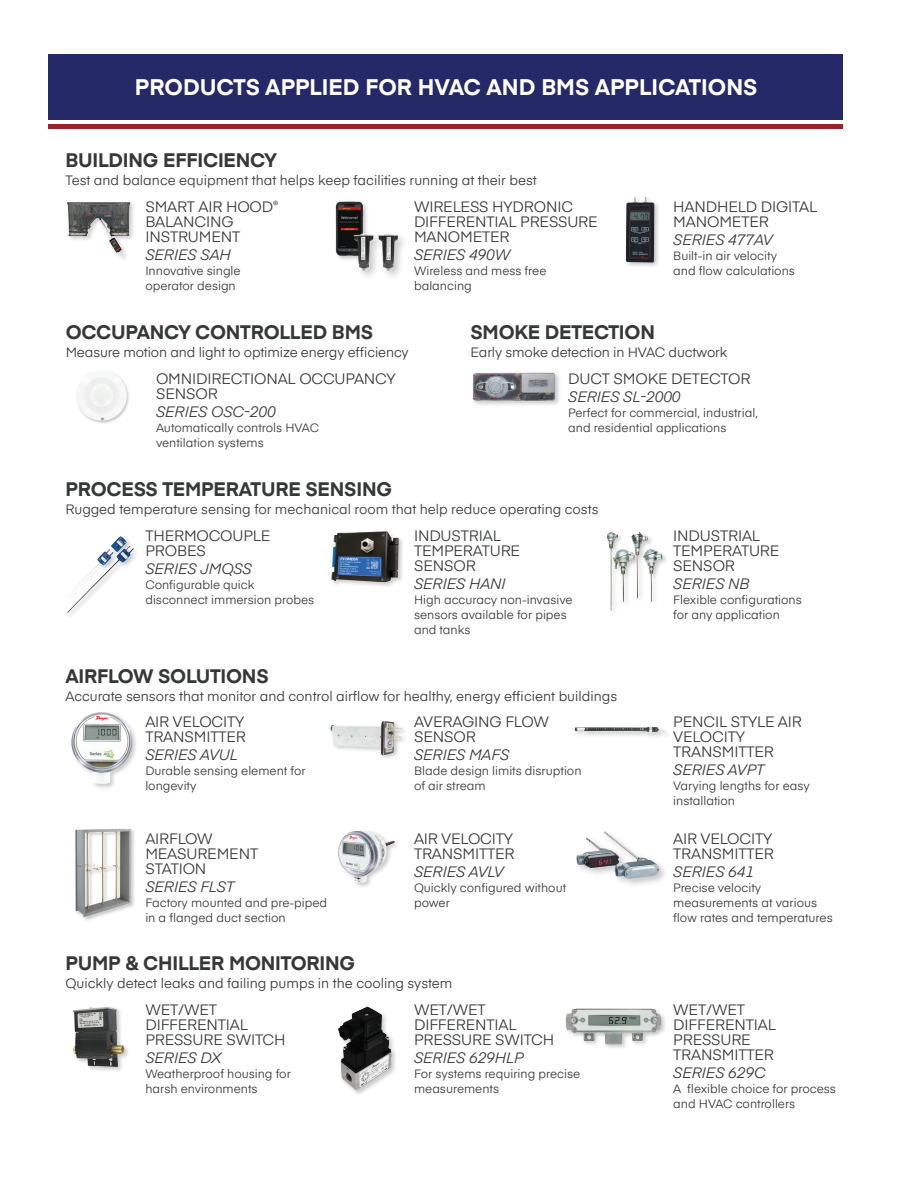
<style>
.page{position:relative;width:898px;height:1190px;background:#fff}
.page>*{position:absolute;margin:0;border:0;box-sizing:border-box;transform-origin:0 0}
.t1{font:700 22.5px "Eina 03";color:#fff}
.t2{font:700 19.5px "Eina 03";letter-spacing:-.01em;color:#343936}
.t3{font:15px/15px "Eina 03";letter-spacing:-.01em;color:#343936}
.t4{font:italic 15px "Eina 03";letter-spacing:-.01em;color:#343936}
.t5{font:13.5px "Eina 03";color:#343936}
.t6{font:12px/15px "Eina 03";color:#343936}
</style>
<div class="page">
<div style="left:48px;top:96px;width:795px;height:33px;background:linear-gradient(to right,#98232b,#98232b)"></div>
<svg style="left:48px;top:119px;width:795px;height:4px"></svg>
<div style="left:48px;top:54px;width:795px;height:65px;background:#262968"></div>
<div style="left:66px;top:200px;width:71px;height:62px;background:#231f20;opacity:.24"></div>
<img style="left:67px;top:202px;width:42px;height:35px">
<div style="left:74px;top:827px;width:62px;height:94px;background:#231f20;opacity:.24"></div>
<img style="left:75px;top:828px;width:56px;height:89px">
<div style="left:71px;top:1005px;width:60px;height:68px;background:#231f20;opacity:.24"></div>
<img style="left:73px;top:1006px;width:51px;height:60px">
<div style="left:334px;top:200px;width:36px;height:62px;background:#231f20;opacity:.24"></div>
<img style="left:336px;top:201px;width:27px;height:55px">
<div style="left:351px;top:230px;width:58px;height:51px;background:#231f20;opacity:.24"></div>
<img style="left:354px;top:233px;width:34px;height:38px">
<div style="left:330px;top:529px;width:75px;height:59px;background:#231f20;opacity:.24"></div>
<img style="left:331px;top:531px;width:68px;height:51px">
<img style="left:67px;top:536px;width:67px;height:78px">
<div style="left:605px;top:530px;width:63px;height:86px;background:#231f20;opacity:.24"></div>
<img style="left:631px;top:531px;width:9px;height:67px">
<div style="left:328px;top:719px;width:80px;height:42px;background:#231f20;opacity:.24"></div>
<img style="left:329px;top:721px;width:73px;height:34px">
<div style="left:70px;top:710px;width:68px;height:80px;background:#231f20;opacity:.24"></div>
<img style="left:71px;top:712px;width:61px;height:71px">
<div style="left:336px;top:829px;width:65px;height:60px;background:#231f20;opacity:.24"></div>
<img style="left:338px;top:830px;width:57px;height:53px">
<div style="left:336px;top:1004px;width:62px;height:92px;background:#231f20;opacity:.24"></div>
<img style="left:338px;top:1006px;width:54px;height:84px">
<div style="left:624px;top:195px;width:37px;height:74px;background:#231f20;opacity:.24"></div>
<img style="left:626px;top:197px;width:19px;height:65px">
<div style="left:573px;top:724px;width:99px;height:16px;background:#231f20;opacity:.24"></div>
<img style="left:575px;top:726px;width:90px;height:7px">
<div style="left:574px;top:829px;width:94px;height:59px;background:#231f20;opacity:.24"></div>
<img style="left:576px;top:831px;width:83px;height:47px">
<div style="left:564px;top:1006px;width:103px;height:44px;background:#231f20;opacity:.24"></div>
<img style="left:566px;top:1008px;width:95px;height:36px">
<svg style="left:629px;top:1016px;width:7px;height:3px"></svg>
<img style="left:608px;top:1016px;width:18px;height:8px">
<div style="left:76px;top:369px;width:54px;height:55px;background:#231f20;opacity:.24"></div>
<img style="left:79px;top:370px;width:22px;height:14px">
<div style="left:471px;top:371px;width:91px;height:36px;background:#231f20;opacity:.24"></div>
<img style="left:473px;top:372px;width:82px;height:29px">
<h1 class="t1" style="left:135px;top:71px;width:624px">PRODUCTS APPLIED FOR HVAC AND BMS APPLICATIONS</h1>
<h2 class="t2" style="left:65px;top:145px;width:213px">BUILDING EFFICIENCY</h2>
<p class="t5" style="left:65px;top:170px;width:473px">Test and balance equipment that helps keep facilities running at their best</p>
<p class="t3" style="left:145px;top:198px;width:134px">SMART AIR HOOD<sup>®<br></sup>BALANCING<br>INSTRUMENT</p>
<p class="t4" style="left:145px;top:244px;width:87px">SERIES SAH</p>
<p class="t6" style="left:145px;top:263px;width:97px">Innovative single operator design</p>
<p class="t3" style="left:414px;top:198px;width:185px">WIRELESS HYDRONIC<br>DIFFERENTIAL PRESSURE<br>MANOMETER</p>
<p class="t4" style="left:414px;top:244px;width:98px">SERIES 490W</p>
<p class="t6" style="left:414px;top:263px;width:134px">Wireless and mess free balancing</p>
<p class="t3" style="left:673px;top:198px;width:146px">HANDHELD DIGITAL<br>MANOMETER</p>
<p class="t4" style="left:673px;top:229px;width:101px">SERIES 477AV</p>
<p class="t6" style="left:673px;top:248px;width:123px">Built-in air velocity and flow calculations</p>
<h2 class="t2" style="left:66px;top:317px;width:309px">OCCUPANCY CONTROLLED BMS</h2>
<p class="t5" style="left:66px;top:342px;width:344px">Measure motion and light to optimize energy efficiency</p>
<p class="t3" style="left:156px;top:370px;width:241px">OMNIDIRECTIONAL OCCUPANCY<br>SENSOR</p>
<p class="t4" style="left:156px;top:401px;width:121px">SERIES OSC-200</p>
<p class="t6" style="left:156px;top:420px;width:165px">Automatically controls HVAC ventilation systems</p>
<h2 class="t2" style="left:470px;top:317px;width:186px">SMOKE DETECTION</h2>
<p class="t5" style="left:470px;top:342px;width:258px">Early smoke detection in HVAC ductwork</p>
<p class="t3" style="left:568px;top:370px;width:184px">DUCT SMOKE DETECTOR</p>
<p class="t4" style="left:568px;top:386px;width:114px">SERIES SL-2000</p>
<p class="t6" style="left:568px;top:405px;width:191px">Perfect for commercial, industrial, and residential applications</p>
<h2 class="t2" style="left:65px;top:474px;width:328px">PROCESS TEMPERATURE SENSING</h2>
<p class="t5" style="left:65px;top:499px;width:535px">Rugged temperature sensing for mechanical room that help reduce operating costs</p>
<p class="t3" style="left:145px;top:527px;width:127px">THERMOCOUPLE<br>PROBES</p>
<p class="t4" style="left:145px;top:557px;width:108px">SERIES JMQSS</p>
<p class="t6" style="left:145px;top:576px;width:170px">Configurable quick disconnect immersion probes</p>
<p class="t3" style="left:414px;top:527px;width:108px">INDUSTRIAL<br>TEMPERATURE<br>SENSOR</p>
<p class="t4" style="left:414px;top:572px;width:93px">SERIES HANI</p>
<p class="t6" style="left:414px;top:591px;width:160px">High accuracy non-invasive sensors available for pipes and tanks</p>
<h2 class="t2" style="left:65px;top:661px;width:205px">AIRFLOW SOLUTIONS</h2>
<p class="t5" style="left:65px;top:685px;width:553px">Accurate sensors that monitor and control airflow for healthy, energy efficient buildings</p>
<p class="t3" style="left:145px;top:713px;width:102px">AIR VELOCITY<br>TRANSMITTER</p>
<p class="t4" style="left:145px;top:743px;width:94px">SERIES AVUL</p>
<p class="t6" style="left:145px;top:762px;width:162px">Durable sensing element for longevity</p>
<p class="t3" style="left:145px;top:829px;width:114px">AIRFLOW<br>MEASUREMENT<br>STATION</p>
<p class="t4" style="left:145px;top:875px;width:90px">SERIES FLST</p>
<p class="t6" style="left:145px;top:893px;width:183px">Factory mounted and pre-piped in a flanged duct section</p>
<p class="t3" style="left:414px;top:713px;width:136px">AVERAGING FLOW<br>SENSOR</p>
<p class="t4" style="left:414px;top:743px;width:97px">SERIES MAFS</p>
<p class="t6" style="left:414px;top:762px;width:169px">Blade design limits disruption of air stream</p>
<p class="t3" style="left:414px;top:829px;width:102px">AIR VELOCITY<br>TRANSMITTER</p>
<p class="t4" style="left:414px;top:860px;width:91px">SERIES AVLV</p>
<p class="t6" style="left:414px;top:878px;width:154px">Quickly configured without power</p>
<h2 class="t2" style="left:65px;top:948px;width:291px">PUMP &amp; CHILLER MONITORING</h2>
<p class="t5" style="left:65px;top:973px;width:389px">Quickly detect leaks and failing pumps in the cooling system</p>
<p class="t3" style="left:145px;top:1001px;width:142px">WET/WET<br>DIFFERENTIAL<br>PRESSURE SWITCH</p>
<p class="t4" style="left:145px;top:1046px;width:78px">SERIES DX</p>
<p class="t6" style="left:145px;top:1065px;width:147px">Weatherproof housing for harsh environments</p>
<p class="t3" style="left:414px;top:1001px;width:142px">WET/WET<br>DIFFERENTIAL<br>PRESSURE SWITCH</p>
<p class="t4" style="left:414px;top:1046px;width:111px">SERIES 629HLP</p>
<p class="t6" style="left:414px;top:1065px;width:168px">For systems requiring precise measurements</p>
<p class="t3" style="left:673px;top:527px;width:108px">INDUSTRIAL<br>TEMPERATURE<br>SENSOR</p>
<p class="t4" style="left:673px;top:572px;width:78px">SERIES NB</p>
<p class="t6" style="left:673px;top:591px;width:130px">Flexible configurations for any application</p>
<p class="t3" style="left:673px;top:713px;width:130px">PENCIL STYLE AIR<br>VELOCITY<br>TRANSMITTER</p>
<p class="t4" style="left:673px;top:758px;width:93px">SERIES AVPT</p>
<p class="t6" style="left:673px;top:777px;width:138px">Varying lengths for easy installation</p>
<p class="t3" style="left:673px;top:829px;width:102px">AIR VELOCITY<br>TRANSMITTER</p>
<p class="t4" style="left:673px;top:860px;width:82px">SERIES 641</p>
<p class="t6" style="left:673px;top:878px;width:161px">Precise velocity measurements at various flow rates and temperatures</p>
<p class="t3" style="left:673px;top:1001px;width:104px">WET/WET<br>DIFFERENTIAL<br>PRESSURE<br>TRANSMITTER</p>
<p class="t4" style="left:673px;top:1061px;width:94px">SERIES 629C</p>
<p class="t6" style="left:673px;top:1080px;width:164px">A flexible choice for process and HVAC controllers</p>
</div>
